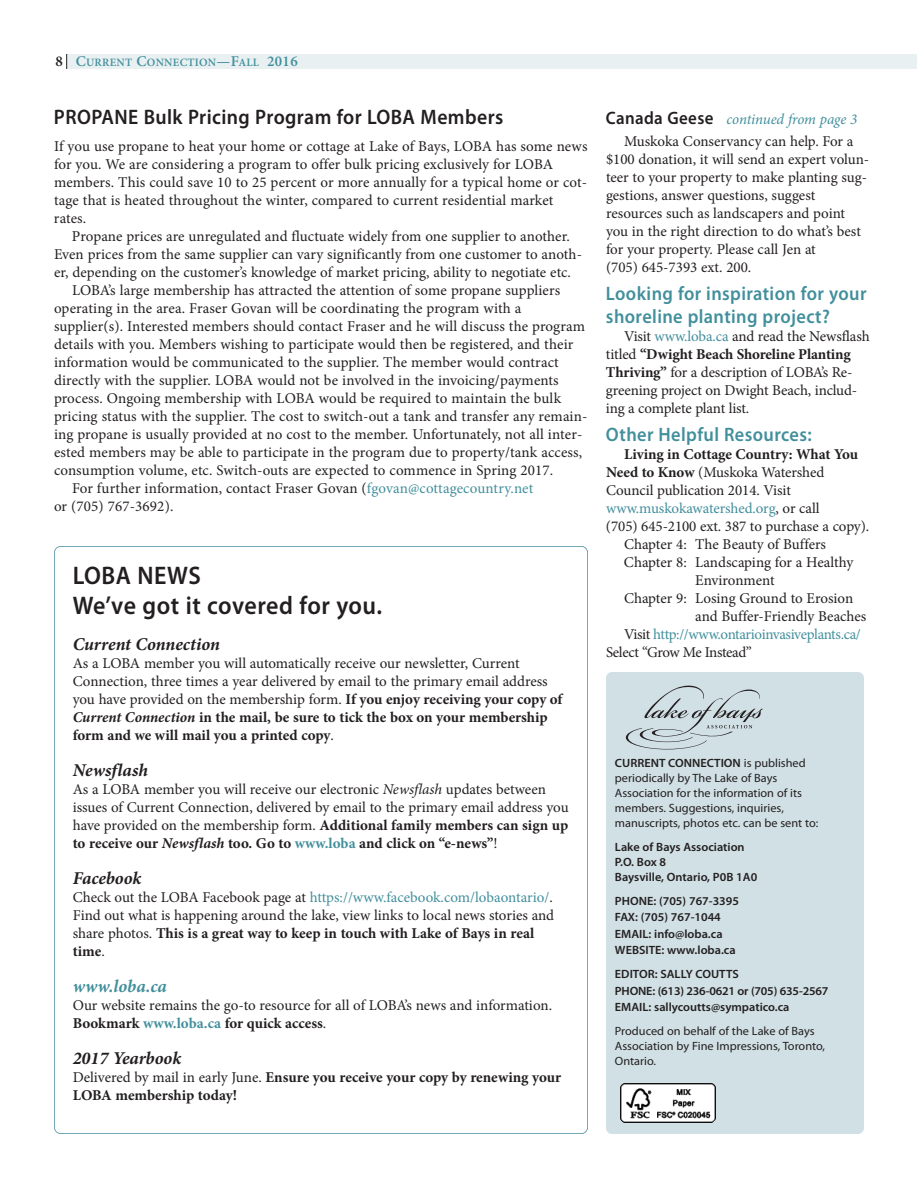
<style>
.page{position:relative;width:918px;height:1188px;background:#fff}
.page>*{position:absolute;margin:0;border:0;box-sizing:border-box;transform-origin:0 0}
.t1{font:600 25.5px/30.6px "Myriad Pro";letter-spacing:.02em;color:#231f20;scale:.94 1}
.t2{font:600 21px "Myriad Pro";letter-spacing:.02em;color:#231f20;scale:.94 1}
.t3{font:600 19.5px/23.4px "Myriad Pro";letter-spacing:.02em;color:#428f9c;scale:.94 1}
.t4{font:italic 700 18px "Minion Pro";color:#231f20}
.t5{font:italic 700 18px "Minion Pro";color:#428f9c}
.t6{font:15px/18px "Minion Pro";color:#231f20}
.t7{font:700 15px/18px "Minion Pro";letter-spacing:-.005em;color:#231f20}
.t8{font:15px "Minion Pro";letter-spacing:-.025em;color:#428f9c}
.t9{font:italic 15px "Minion Pro";letter-spacing:-.01em;color:#428f9c}
.t10{font:15px "Minion Pro";letter-spacing:-.03em;color:#231f20}
.t11{font:12px/15px "Myriad Pro";color:#231f20}
.t12{font:600 12px/16.5px "Myriad Pro";color:#231f20}
.t13{font:600 11.25px "Minion Pro";letter-spacing:.025em;color:#428f9c}
.s1{font-size:15px;color:#231f20}
.s2{font-size:15px}
.s3{font-family:"Myriad Pro";font-weight:600;font-style:normal;font-size:18px;color:#231f20}
.s4{color:#428f9c}
.s5{font-weight:700}
.s6{color:#231f20}
.s7{font-weight:700;font-style:italic}
.s8{font-style:italic}
.s9{font-weight:700;color:#428f9c}
.s10{font-weight:400}
.s11{font-weight:600}
</style>
<div class="page">
<div style="left:68px;top:54px;width:849px;height:15px;background:#e8f0f2"></div>
<svg style="left:66px;top:54px;width:1px;height:15px"></svg>
<div style="left:54px;top:546px;width:534px;height:588px;border:2px solid #428f9c;border-radius:7px"></div>
<div style="left:606px;top:672px;width:258px;height:462px;background:#d1e0e5;border-radius:6px"></div>
<svg style="left:626px;top:685px;width:137px;height:64px"></svg>
<img style="left:621px;top:1083px;width:95px;height:40px">
<svg style="left:710px;top:1083px;width:6px;height:9px"></svg>
<svg style="left:620px;top:1114px;width:6px;height:9px"></svg>
<svg style="left:620px;top:1083px;width:10px;height:5px"></svg>
<svg style="left:713px;top:1110px;width:3px;height:13px"></svg>
<p class="t13" style="left:56px;top:59px;width:244px"><span class="s1">8</span> <span class="s2">C</span>URRENT <span class="s2">C</span>ONNECTION<span class="s2">—F</span>ALL <span class="s2">2016</span></p>
<h2 class="t2" style="left:54px;top:109px;width:480px">PROPANE Bulk Pricing Program for LOBA Members</h2>
<p class="t9" style="left:606px;top:113px;width:253px"><span class="s3">Canada Geese</span> continued from page 3</p>
<p class="t6" style="left:54px;top:138px;width:535px">If you use propane to heat your home or cottage at Lake of Bays, LOBA has some news for you. We are considering a program to offer bulk pricing exclusively for LOBA members. This could save 10 to 25 percent or more annually for a typical home or cot&shy;tage that is heated throughout the winter, compared to current residential market rates.</p>
<p class="t6" style="left:72px;top:228px;width:499px">Propane prices are unregulated and fluctuate widely from one supplier to another.</p>
<p class="t6" style="left:54px;top:246px;width:530px">Even prices from the same supplier can vary significantly from one customer to anoth-</p>
<p class="t6" style="left:54px;top:264px;width:519px">er, depending on the customer’s knowledge of market pricing, ability to negotiate etc.</p>
<p class="t6" style="left:72px;top:282px;width:490px">LOBA’s large membership has attracted the attention of some propane suppliers</p>
<p class="t6" style="left:54px;top:300px;width:469px">operating in the area. Fraser Govan will be coordinating the program with a</p>
<p class="t6" style="left:54px;top:318px;width:533px">supplier(s). Interested members should contact Fraser and he will discuss the program</p>
<p class="t6" style="left:54px;top:336px;width:521px">details with you. Members wishing to participate would then be registered, and their</p>
<p class="t6" style="left:54px;top:354px;width:506px">information would be communicated to the supplier. The member would contract</p>
<p class="t6" style="left:54px;top:372px;width:506px">directly with the supplier. LOBA would not be involved in the invoicing/payments</p>
<p class="t6" style="left:54px;top:390px;width:509px">process. Ongoing membership with LOBA would be required to maintain the bulk</p>
<p class="t6" style="left:54px;top:408px;width:535px">pricing status with the supplier. The cost to switch-out a tank and transfer any remain-</p>
<p class="t6" style="left:54px;top:426px;width:530px">ing propane is usually provided at no cost to the member. Unfortunately, not all inter-</p>
<p class="t6" style="left:54px;top:444px;width:530px">ested members may be able to participate in the program due to property/tank access,</p>
<p class="t6" style="left:54px;top:462px;width:501px">consumption volume, etc. Switch-outs are expected to commence in Spring 2017.</p>
<p class="t6" style="left:72px;top:480px;width:463px">For further information, contact Fraser Govan (<span class="s4">fgovan@cottagecountry.net</span></p>
<p class="t6" style="left:54px;top:498px;width:121px">or (705) 767-3692).</p>
<p class="t6" style="left:606px;top:133px;width:265px;text-indent:18px">Muskoka Conservancy can help. For a $100 donation, it will send an expert volun&shy;teer to your property to make planting sug&shy;gestions, answer questions, suggest resources such as landscapers and point you in the right direction to do what’s best for your property. Please call Jen at<br>(705) 645-7393 ext. 200.</p>
<h3 class="t3" style="left:606px;top:283px;width:279px">Looking for inspiration for your shoreline planting project?</h3>
<p class="t6" style="left:606px;top:329px;width:265px;text-indent:18px">Visit <span class="s4">www.loba.ca</span> and read the Newsflash titled <span class="s5">“Dwight Beach Shoreline Planting Thriving”</span> for a description of LOBA’s Re&shy;greening project on Dwight Beach, includ&shy;ing a complete plant list.</p>
<h3 class="t3" style="left:606px;top:424px;width:220px">Other Helpful Resources:</h3>
<p class="t7" style="left:624px;top:446px;width:236px">Living in Cottage Country: What You</p>
<p class="t6" style="left:606px;top:464px;width:220px"><span class="s5">Need to Know</span> (Muskoka Watershed</p>
<p class="t6" style="left:606px;top:482px;width:186px">Council publication 2014. Visit</p>
<p class="t8" style="left:606px;top:502px;width:215px">www.muskokawatershed.org<span class="s6">, or call</span></p>
<p class="t6" style="left:606px;top:518px;width:265px">(705) 645-2100 ext. 387 to purchase a copy).</p>
<p class="t6" style="left:624px;top:536px;width:204px">Chapter 4: The Beauty of Buffers</p>
<p class="t6" style="left:624px;top:554px;width:231px">Chapter 8: Landscaping for a Healthy</p>
<p class="t6" style="left:695px;top:572px;width:81px">Environment</p>
<p class="t6" style="left:624px;top:590px;width:231px">Chapter 9: Losing Ground to Erosion</p>
<p class="t6" style="left:695px;top:608px;width:173px">and Buffer-Friendly Beaches</p>
<p class="t8" style="left:624px;top:628px;width:238px"><span class="s6">Visit</span> http://www.ontarioinvasiveplants.ca/</p>
<p class="t10" style="left:606px;top:646px;width:147px">Select “Grow Me Instead”</p>
<h1 class="t1" style="left:73px;top:562px;width:331px">LOBA NEWS<br>We’ve got it covered for you.</h1>
<p class="t4" style="left:73px;top:638px;width:149px">Current Connection</p>
<p class="t6" style="left:73px;top:656px;width:491px">As a LOBA member you will automatically receive our newsletter, Current Connection, three times a year delivered by email to the primary email address you have provided on the membership form. <span class="s5">If you enjoy receiving your copy of </span><span class="s7">Current Connection</span> <span class="s5">in the mail, be sure to tick the box on your membership form and we will mail you a printed copy</span>.</p>
<p class="t4" style="left:73px;top:764px;width:77px">Newsflash</p>
<p class="t6" style="left:73px;top:782px;width:498px">As a LOBA member you will receive our electronic <span class="s8">Newsflash</span> updates between issues of Current Connection, delivered by email to the primary email address you have provided on the membership form. <span class="s5">Additional family members can sign up to receive our</span> <span class="s7">Newsflash</span> <span class="s5">too. Go to</span> <span class="s9">www.loba</span> <span class="s5">and click on “e-news”</span>!</p>
<p class="t4" style="left:73px;top:872px;width:70px">Facebook</p>
<p class="t6" style="left:73px;top:890px;width:483px">Check out the LOBA Facebook page at <span class="s4">https://www.facebook.com/lobaontario/</span>.<br>Find out what is happening around the lake, view links to local news stories and share photos. <span class="s5">This is a great way to keep in touch with Lake of Bays in real time</span>.</p>
<p class="t5" style="left:73px;top:980px;width:96px">www.loba.ca</p>
<p class="t6" style="left:73px;top:998px;width:481px">Our website remains the go-to resource for all of LOBA’s news and information.<br><span class="s5">Bookmark</span> <span class="s9">www.loba.ca</span> <span class="s5">for quick access</span>.</p>
<p class="t4" style="left:73px;top:1052px;width:110px">2017 Yearbook</p>
<p class="t7" style="left:73px;top:1070px;width:490px"><span class="s10">Delivered by mail in early June.</span> Ensure you receive your copy by renewing your<br>LOBA membership today!</p>
<p class="t11" style="left:615px;top:756px;width:205px"><span class="s11">CURRENT CONNECTION</span> is published periodically by The Lake of Bays Association for the information of its members. Suggestions, inquiries, manuscripts, photos etc. can be sent to:</p>
<p class="t12" style="left:615px;top:840px;width:144px;line-height:15px">Lake of Bays Association<br>P.O. Box 8<br>Baysville, Ontario, P0B 1A0</p>
<p class="t12" style="left:615px;top:893px;width:126px">PHONE: (705) 767-3395<br>FAX: (705) 767-1044<br>EMAIL: info@loba.ca<br>WEBSITE: www.loba.ca</p>
<p class="t12" style="left:615px;top:967px;width:215px">EDITOR: SALLY COUTTS<br>PHONE: (613) 236-0621 or (705) 635-2567<br>EMAIL: sallycoutts@sympatico.ca</p>
<p class="t11" style="left:615px;top:1024px;width:212px">Produced on behalf of the Lake of Bays<br>Association by Fine Impressions, Toronto,<br>Ontario.</p>
</div>
